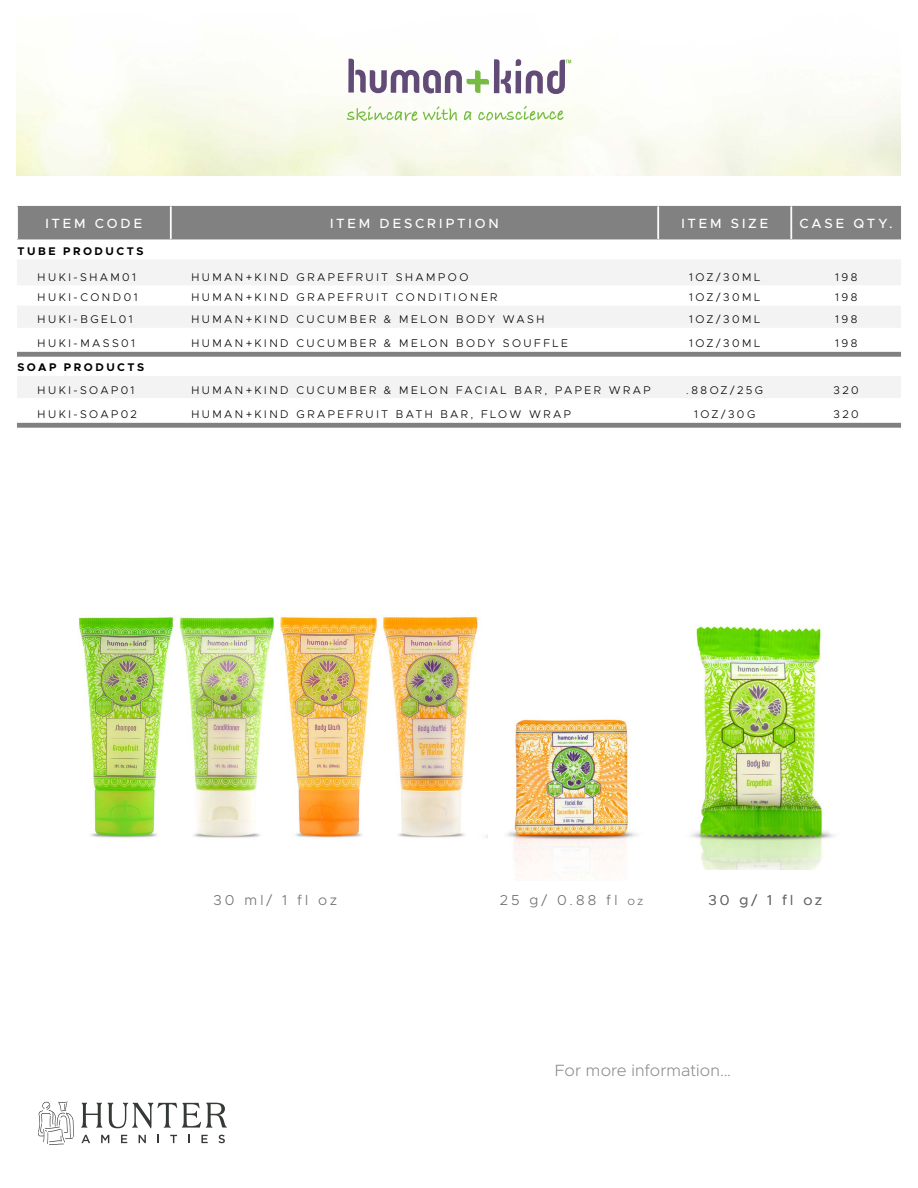
<style>
.page{position:relative;width:918px;height:1188px;background:#fff}
.page>*{position:absolute;margin:0;border:0;box-sizing:border-box;transform-origin:0 0}
.t1{font:300 16.35px "Metropolis";color:#8d8f92}
.t2{font:300 14.4px "Metropolis";letter-spacing:.215em;color:#6d6f6e}
.t3{font:500 13.35px "Metropolis";letter-spacing:.215em;color:#fff}
.t4{font:300 11.1px "Metropolis";letter-spacing:.22em;color:#000}
.t5{font:700 11.1px "Metropolis";letter-spacing:.22em;color:#000}
.s1{font-size:12px}
</style>
<div class="page">
<svg style="left:38px;top:1101px;width:36px;height:44px"></svg>
<svg style="left:188px;top:1135px;width:2px;height:8px"></svg>
<svg style="left:81px;top:1135px;width:9px;height:8px"></svg>
<svg style="left:170px;top:1135px;width:7px;height:8px"></svg>
<svg style="left:218px;top:1135px;width:7px;height:8px"></svg>
<svg style="left:201px;top:1135px;width:7px;height:8px"></svg>
<svg style="left:101px;top:1135px;width:8px;height:8px"></svg>
<svg style="left:81px;top:1103px;width:21px;height:25px"></svg>
<svg style="left:121px;top:1135px;width:6px;height:8px"></svg>
<svg style="left:139px;top:1135px;width:7px;height:8px"></svg>
<svg style="left:108px;top:1103px;width:119px;height:25px"></svg>
<svg style="left:347px;top:106px;width:110px;height:15px"></svg>
<svg style="left:464px;top:111px;width:7px;height:9px"></svg>
<svg style="left:478px;top:106px;width:86px;height:15px"></svg>
<svg style="left:348px;top:59px;width:223px;height:35px"></svg>
<div style="left:18px;top:206px;width:883px;height:33px;background:#818181"></div>
<svg style="left:17px;top:260px;width:884px;height:92px;fill:#f3f3f3"></svg>
<svg style="left:17px;top:352px;width:884px;height:76px"></svg>
<hr style="left:170px;top:206px;width:1px;height:33px;background:#fff">
<hr style="left:171px;top:206px;width:1px;height:33px;background:#fff">
<hr style="left:658px;top:206px;width:1px;height:33px;background:#fff">
<hr style="left:791px;top:206px;width:1px;height:33px;background:#fff">
<img style="left:507px;top:719px;width:130px;height:157px">
<img style="left:78px;top:616px;width:409px;height:223px">
<img style="left:691px;top:625px;width:143px;height:244px">
<p class="t3" style="left:46px;top:215px;width:98px">ITEM CODE</p>
<p class="t3" style="left:330px;top:215px;width:170px">ITEM DESCRIPTION</p>
<p class="t3" style="left:681px;top:215px;width:88px">ITEM SIZE</p>
<p class="t3" style="left:800px;top:215px;width:95px">CASE QTY.</p>
<p class="t5" style="left:18px;top:244px;width:127px">TUBE PRODUCTS</p>
<p class="t4" style="left:38px;top:270px;width:100px">HUKI-SHAM01</p>
<p class="t4" style="left:191px;top:270px;width:278px">HUMAN+KIND GRAPEFRUIT SHAMPOO</p>
<p class="t4" style="left:689px;top:270px;width:72px">1OZ/30ML</p>
<p class="t4" style="left:835px;top:270px;width:24px">198</p>
<p class="t4" style="left:38px;top:290px;width:101px">HUKI-COND01</p>
<p class="t4" style="left:191px;top:290px;width:308px">HUMAN+KIND GRAPEFRUIT CONDITIONER</p>
<p class="t4" style="left:689px;top:290px;width:72px">1OZ/30ML</p>
<p class="t4" style="left:835px;top:290px;width:24px">198</p>
<p class="t4" style="left:38px;top:313px;width:96px">HUKI-BGEL01</p>
<p class="t4" style="left:191px;top:313px;width:355px">HUMAN+KIND CUCUMBER &amp; MELON BODY WASH</p>
<p class="t4" style="left:689px;top:313px;width:72px">1OZ/30ML</p>
<p class="t4" style="left:835px;top:313px;width:24px">198</p>
<p class="t4" style="left:38px;top:337px;width:99px">HUKI-MASS01</p>
<p class="t4" style="left:191px;top:337px;width:378px">HUMAN+KIND CUCUMBER &amp; MELON BODY SOUFFLE</p>
<p class="t4" style="left:689px;top:337px;width:72px">1OZ/30ML</p>
<p class="t4" style="left:835px;top:337px;width:24px">198</p>
<p class="t5" style="left:18px;top:361px;width:128px">SOAP PRODUCTS</p>
<p class="t4" style="left:38px;top:383px;width:98px">HUKI-SOAP01</p>
<p class="t4" style="left:191px;top:383px;width:461px">HUMAN+KIND CUCUMBER &amp; MELON FACIAL BAR, PAPER WRAP</p>
<p class="t4" style="left:686px;top:383px;width:78px">.88OZ/25G</p>
<p class="t4" style="left:834px;top:383px;width:27px">320</p>
<p class="t4" style="left:38px;top:408px;width:101px">HUKI-SOAP02</p>
<p class="t4" style="left:191px;top:408px;width:381px">HUMAN+KIND GRAPEFRUIT BATH BAR, FLOW WRAP</p>
<p class="t4" style="left:694px;top:408px;width:63px">1OZ/30G</p>
<p class="t4" style="left:834px;top:408px;width:27px">320</p>
<p class="t2" style="left:214px;top:891px;width:125px">30 ml/ 1 fl oz</p>
<p class="t2" style="left:500px;top:891px;width:145px">25 g/ 0.88 fl <span class="s1">oz</span></p>
<p class="t2" style="left:709px;top:891px;width:115px">30 g/ 1 fl oz</p>
<h1 class="t1" style="left:555px;top:1060px;width:178px">For more information...</h1>
</div>
